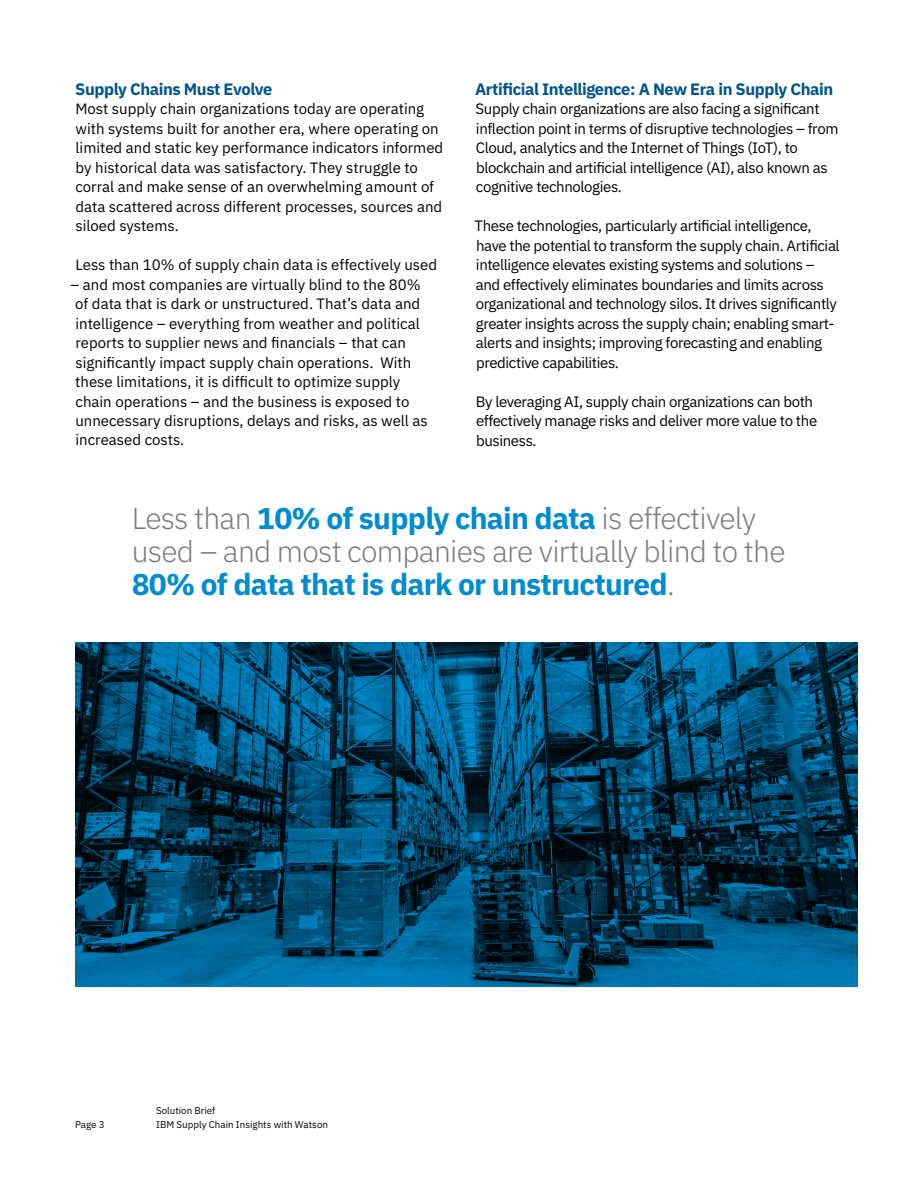
<style>
.page{position:relative;width:918px;height:1188px;background:#fff}
.page>*{position:absolute;margin:0;border:0;box-sizing:border-box;transform-origin:0 0}
.t1{font:300 30px/33px "IBM Plex Sans";letter-spacing:-.025em;color:#797d83}
.Headers_Body{font:700 16.5px "IBM Plex Sans";letter-spacing:-.025em;color:#00558b}
.Default{font:15px/19.5px "IBM Plex Sans";color:#000}
.Default-2{font:15px/19.5px "IBM Plex Sans";letter-spacing:-.02em;color:#000}
.Page{font:9.75px/14.2px "IBM Plex Sans";color:#000}
.s1{font-weight:700;color:#008ccf}
</style>
<div class="page">
<svg style="left:75px;top:642px;width:783px;height:345px;background:#00486b"></svg>
<p class="Headers_Body" style="left:75px;top:76px;width:199px">Supply Chains Must Evolve</p>
<p class="Default" style="left:75px;top:98px;width:369px">Most supply chain organizations today are operating with systems built for another era, where operating on limited and static key performance indicators informed by historical data was satisfactory. They struggle to corral and make sense of an overwhelming amount of data scattered across different processes, sources and siloed systems.</p>
<p class="Default" style="left:75px;top:254px;width:363px">Less than 10% of supply chain data is effectively used</p>
<p class="Default" style="left:75px;top:273px;width:354px;text-indent:-5px">– and most companies are virtually blind to the 80% of data that is dark or unstructured. That’s data and intelligence – everything from weather and political reports to supplier news and financials – that can significantly impact supply chain operations. With these limitations, it is difficult to optimize supply chain operations – and the business is exposed to unnecessary disruptions, delays and risks, as well as increased costs.</p>
<p class="Headers_Body" style="left:475px;top:76px;width:360px">Artificial Intelligence: A New Era in Supply Chain</p>
<p class="Default-2" style="left:476px;top:98px;width:364px">Supply chain organizations are also facing a significant inflection point in terms of disruptive technologies – from Cloud, analytics and the Internet of Things (IoT), to blockchain and artificial intelligence (AI), also known as cognitive technologies.</p>
<p class="Default-2" style="left:475px;top:215px;width:367px">These technologies, particularly artificial intelligence, have the potential to transform the supply chain. Artificial intelligence elevates existing systems and solutions – and effectively eliminates boundaries and limits across organizational and technology silos. It drives significantly greater insights across the supply chain; enabling smart&shy;alerts and insights; improving forecasting and enabling predictive capabilities.</p>
<p class="Default-2" style="left:476px;top:390px;width:343px">By leveraging AI, supply chain organizations can both effectively manage risks and deliver more value to the business.</p>
<p class="t1" style="left:132px;top:499px;width:655px">Less than <span class="s1">10% of supply chain data</span> is effectively used – and most companies are virtually blind to the<br><span class="s1">80% of data that is dark or unstructured</span>.</p>
<p class="Page" style="left:75px;top:1117px;width:31px">Page 3</p>
<p class="Page" style="left:156px;top:1102px;width:173px">Solution Brief<br>IBM Supply Chain Insights with Watson</p>
</div>
